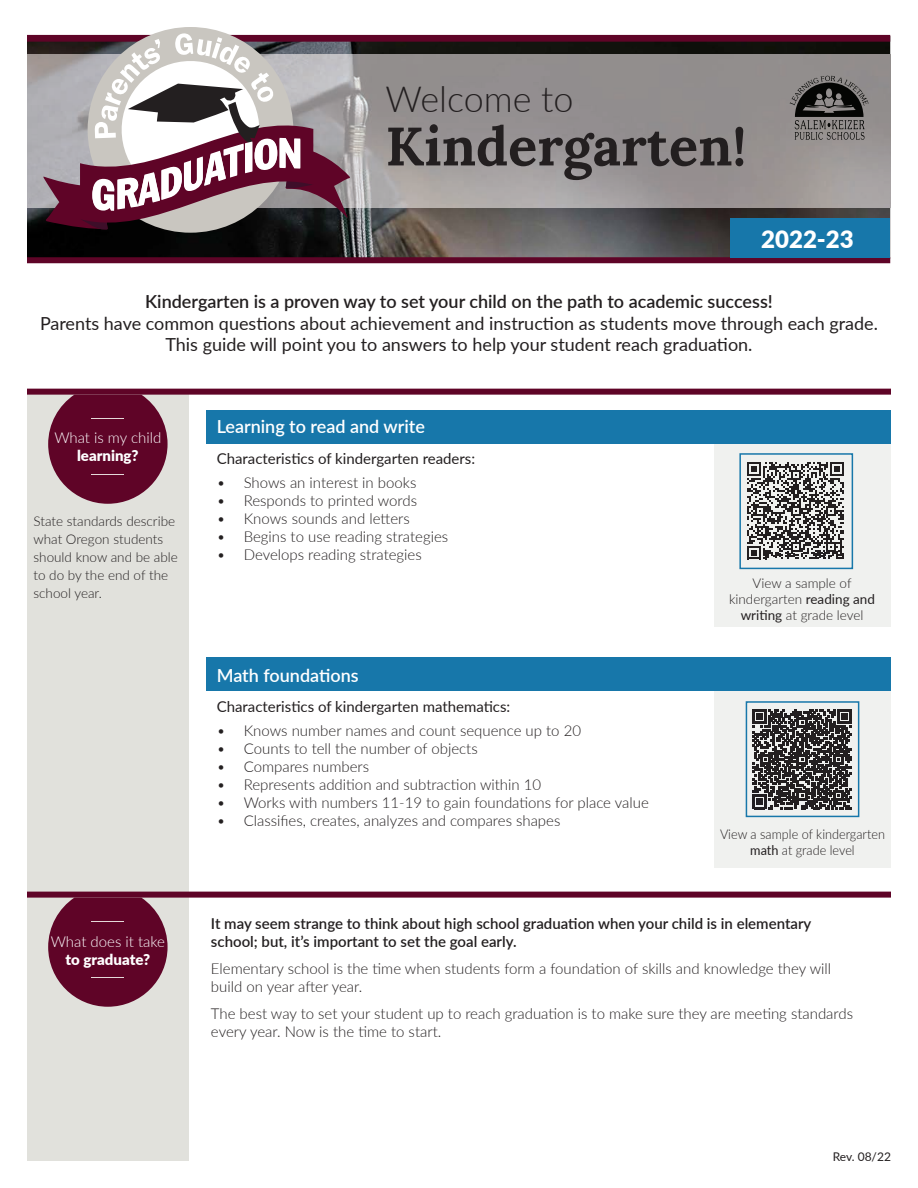
<style>
.page{position:relative;width:918px;height:1188px;background:#fff}
.page>*{position:absolute;margin:0;border:0;box-sizing:border-box;transform-origin:0 0}
.t1{font:700 54px "Pxymjv Lora";color:#231f20}
.t2{font:300 36px "Rprynr Lato";color:#231f20}
.t3{font:900 24px "Szmllj Lato";color:#fff}
.t4{font:18px/21.6px "Hrlbmy Lato";color:#231f20;text-align:center}
.t5{font:600 18px "Cpsfvs Lato";color:#231f20}
.t6{font:600 18px "Cpsfvs Lato";color:#fff}
.t7{font:300 15px/18px "Lbgfby Lato";color:#231f20}
.t8{font:15px "Hrlbmy Lato";color:#231f20}
.t9{font:600 15px "Cpsfvs Lato";color:#231f20}
.t10{font:600 15px "Tqxxkk Lato";color:#231f20}
.t11{font:300 15px "Rprynr Lato";color:#fff}
.t12{font:900 15px "Szmllj Lato";color:#fff}
.t13{font:300 13.5px/18px "Lbgfby Lato";color:#231f20}
.t14{font:300 13.5px/16.2px "Lbgfby Lato";color:#231f20;text-align:center;scale:.94 1}
.t15{font:300 13.5px "Rprynr Lato";color:#231f20}
.t16{font:12px "Hrlbmy Lato";letter-spacing:-.005em;color:#231f20}
.s1{font-family:"Rprynr Lato"}
.s2{font-family:"Hrlbmy Lato";font-weight:400}
.s3{font-family:"Vkktnc Lato";font-weight:400}
</style>
<div class="page">
<div style="left:27px;top:395px;width:162px;height:766px;background:#e1e1dc"></div>
<img style="left:27px;top:230px;width:703px;height:27px">
<div style="left:27px;top:257px;width:863px;height:6px;background:#5f0427"></div>
<div style="left:730px;top:219px;width:160px;height:39px;background:#1777aa"></div>
<div style="left:714px;top:691px;width:177px;height:176px;background:#f0f1ef"></div>
<div style="left:714px;top:444px;width:177px;height:183px;background:#f0f1ef"></div>
<svg style="left:48px;top:395px;width:120px;height:109px"></svg>
<hr style="left:91px;top:474px;width:33px;height:1px;background:#e5d9d9">
<div style="left:27px;top:389px;width:864px;height:6px;background:#5f0427"></div>
<div style="left:27px;top:892px;width:864px;height:6px;background:#5f0427"></div>
<svg style="left:48px;top:898px;width:120px;height:109px"></svg>
<hr style="left:91px;top:977px;width:33px;height:1px;background:#e5d9d9">
<hr style="left:91px;top:921px;width:33px;height:1px;background:#e5d9d9">
<div style="left:206px;top:410px;width:685px;height:34px;background:#1777aa"></div>
<hr style="left:91px;top:418px;width:33px;height:1px;background:#e5d9d9">
<div style="left:206px;top:657px;width:685px;height:33px;background:#1777aa"></div>
<div style="left:746px;top:701px;width:113px;height:116px;border:2px solid #1777aa"></div>
<div style="left:739px;top:453px;width:114px;height:116px;border:2px solid #1777aa"></div>
<svg style="left:747px;top:463px;width:97px;height:96px"></svg>
<svg style="left:752px;top:709px;width:100px;height:100px"></svg>
<svg style="left:27px;top:33px;width:863px;height:197px"></svg>
<h2 class="t2" style="left:386px;top:74px;width:190px">Welcome to</h2>
<h1 class="t1" style="left:386px;top:100px;width:362px">Kindergarten!</h1>
<h3 class="t3" style="left:761px;top:221px;width:94px">2022-23</h3>
<p class="t5" style="left:145px;top:288px;width:629px">Kindergarten is a proven way to set your child on the path to academic success!</p>
<p class="t4" style="left:40px;top:312px;width:839px">Parents have common questions about achievement and instruction as students move through each grade.<br>This guide will point you to answers to help your student reach graduation.</p>
<p class="t11" style="left:54px;top:428px;width:109px">What is my child</p>
<p class="t12" style="left:77px;top:445px;width:63px">learning?</p>
<p class="t15" style="left:34px;top:512px;width:143px">State standards describe</p>
<p class="t13" style="left:34px;top:530px;width:146px">what Oregon students should know and be able to do by the end of the school year.</p>
<p class="t11" style="left:51px;top:931px;width:116px">What does it take</p>
<p class="t12" style="left:66px;top:948px;width:86px">to graduate?</p>
<p class="t6" style="left:217px;top:414px;width:210px">Learning to read and write</p>
<p class="t8" style="left:217px;top:448px;width:260px">Characteristics of kindergarten readers:</p>
<p class="t7" style="left:217px;top:473px;width:201px"><span class="s1">•</span> Shows an interest in books</p>
<p class="t7" style="left:217px;top:491px;width:202px"><span class="s1">•</span> Responds to printed words</p>
<p class="t7" style="left:217px;top:509px;width:195px"><span class="s1">•</span> Knows sounds and letters</p>
<p class="t7" style="left:217px;top:527px;width:233px"><span class="s1">•</span> Begins to use reading strategies</p>
<p class="t7" style="left:217px;top:545px;width:207px"><span class="s1">•</span> Develops reading strategies</p>
<p class="t6" style="left:217px;top:662px;width:143px">Math foundations</p>
<p class="t8" style="left:217px;top:696px;width:295px">Characteristics of kindergarten mathematics:</p>
<p class="t7" style="left:217px;top:721px;width:366px"><span class="s1">•</span> Knows number names and count sequence up to 20</p>
<p class="t7" style="left:217px;top:739px;width:263px"><span class="s1">•</span> Counts to tell the number of objects</p>
<p class="t7" style="left:217px;top:757px;width:154px"><span class="s1">•</span> Compares numbers</p>
<p class="t7" style="left:217px;top:775px;width:326px"><span class="s1">•</span> Represents addition and subtraction within 10</p>
<p class="t7" style="left:217px;top:793px;width:434px"><span class="s1">•</span> Works with numbers 11-19 to gain foundations for place value</p>
<p class="t7" style="left:217px;top:811px;width:345px"><span class="s1">•</span> Classifies, creates, analyzes and compares shapes</p>
<p class="t13" style="left:729px;top:574px;width:147px;line-height:16.2px;text-align:center">View a sample of kindergarten <span class="s2">reading and writing</span> at grade level</p>
<p class="t14" style="left:720px;top:826px;width:177px">View a sample of kindergarten <span class="s3">math</span> at grade level</p>
<p class="t9" style="left:211px;top:912px;width:602px">It may seem strange to think about high school graduation when your child is in elementary</p>
<p class="t10" style="left:211px;top:930px;width:307px">school; but, it’s important to set the goal early.</p>
<p class="t7" style="left:211px;top:959px;width:622px">Elementary school is the time when students form a foundation of skills and knowledge they will build on year after year.</p>
<p class="t7" style="left:211px;top:1004px;width:644px">The best way to set your student up to reach graduation is to make sure they are meeting standards every year. Now is the time to start.</p>
<p class="t16" style="left:833px;top:1148px;width:60px">Rev. 08/22</p>
</div>
